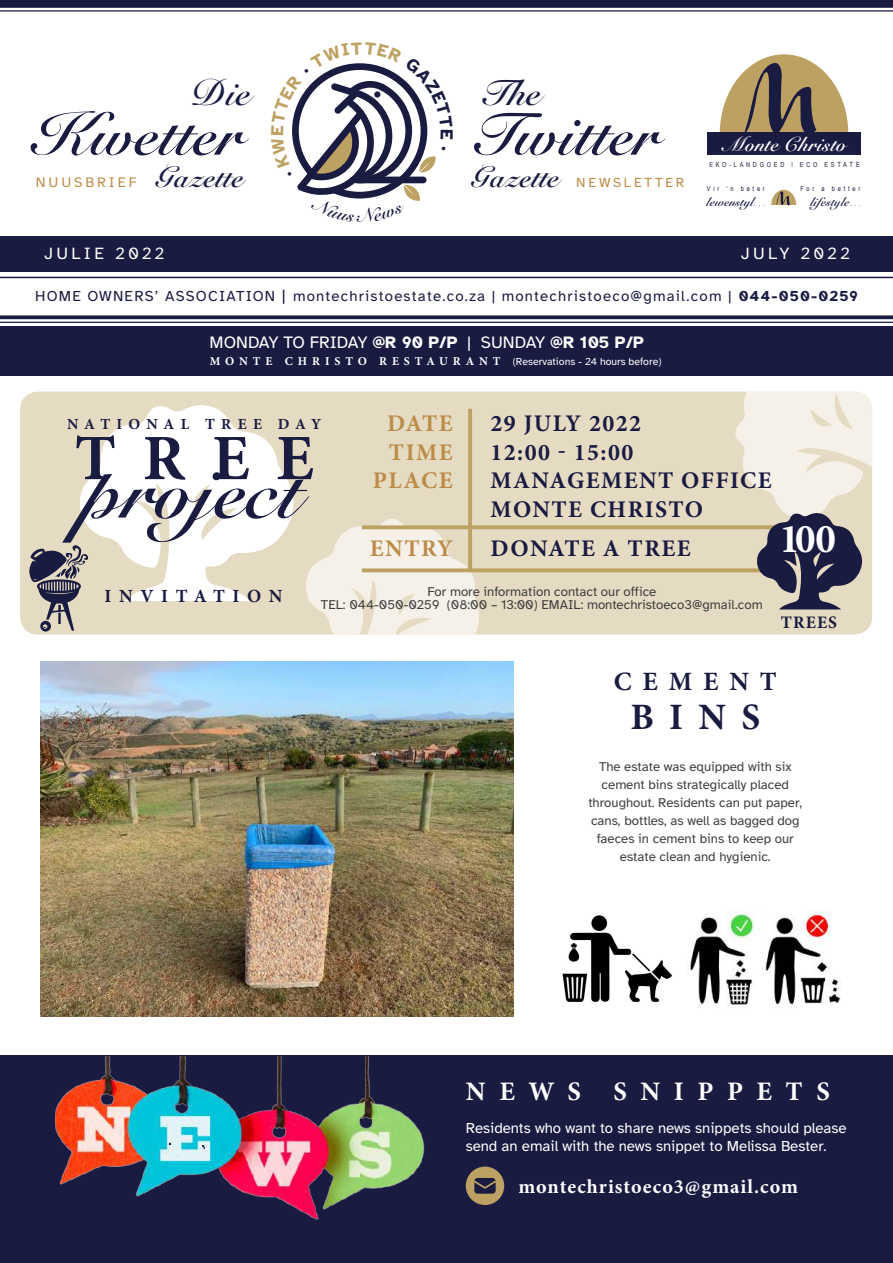
<style>
.page{position:relative;width:893px;height:1263px;background:#fff}
.page>*{position:absolute;margin:0;border:0;box-sizing:border-box;transform-origin:0 0}
.t1{font:700 88.65px "OPTI Sicilia";letter-spacing:.01em;color:#191b41}
.t2{font:700 68.1px "OPTI Sicilia";letter-spacing:.01em;color:#191b41}
.t3{font:700 64.8px "Minion Pro";color:#191b41}
.t4{font:700 41.1px "Minion Pro";color:#fff}
.t5{font:700 40.95px "OPTI Sicilia";letter-spacing:.01em;color:#191b41}
.t6{font:700 37.2px "Minion Pro";color:#191b41}
.t7{font:700 32.55px "OPTI Sicilia";letter-spacing:.01em;color:#191b41}
.t8{font:700 26.7px "Minion Pro";letter-spacing:.51em;color:#fff}
.t9{font:700 26.4px "Minion Pro";letter-spacing:.41em;color:#191b41}
.t10{font:700 23.85px/28.7px "Minion Pro";letter-spacing:.06em;color:#191b41}
.t11{font:700 23.85px/28.7px "Minion Pro";letter-spacing:.06em;color:#bd8c48;text-align:right}
.t12{font:700 22.8px "OPTI Sicilia";letter-spacing:.01em;color:#fff}
.t13{font:700 20.1px "Minion Pro";letter-spacing:.05em;color:#fff}
.t14{font:700 18.6px "Minion Pro";letter-spacing:.41em;color:#191b41}
.t15{font:700 17.55px "Minion Pro";letter-spacing:.06em;color:#191b41}
.t16{font:17.1px "Atkinson Hyperlegible";color:#fff}
.t17{font:16.95px "Atkinson Hyperlegible";letter-spacing:.2em;color:#fff}
.t18{font:700 15.45px "Minion Pro";letter-spacing:.4em;color:#191b41}
.t19{font:15px/18px "Atkinson Hyperlegible";color:#fff}
.t20{font:15px "Atkinson Hyperlegible";letter-spacing:.08em;color:#191b41}
.t21{font:700 14.25px "OPTI Sicilia";letter-spacing:.01em;color:#191b41}
.t22{font:14.25px "Atkinson Hyperlegible";letter-spacing:.2em;color:#bd8c48}
.t23{font:13.65px "Atkinson Hyperlegible";letter-spacing:.2em;color:#bd8c48}
.t24{font:13.2px/18px "Atkinson Hyperlegible";color:#3e3e3f;text-align:center}
.t25{font:10.5px "Atkinson Hyperlegible";color:#fff}
.t26{font:6.9px "Arial Narrow";letter-spacing:.4em;color:#191b41}
.t27{font:6.75px "Arial Narrow";letter-spacing:.4em;color:#191b41}
.s1{font-family:"Avenir"}
.s2{font-size:7.05px}
.s3{font-family:"Arial Narrow";font-weight:400;font-size:6.9px}
.s4{font-size:16.95px}
.s5{font-weight:700}
.s6{font-family:"Minion Pro";font-weight:700;font-size:12px}
</style>
<div class="page">
<hr style="left:0;top:277px;width:893px;height:1px;background:#191b41">
<svg style="left:0;top:315px;width:893px;height:4px;background:#323355"></svg>
<hr style="left:0;top:322px;width:893px;height:1px;background:#191b41">
<svg style="left:0;top:6px;width:893px;height:2px;background:#303254"></svg>
<hr style="left:0;top:10px;width:893px;height:2px;background:#191b41">
<div style="left:0;top:0;width:893px;height:6px;background:#191b41"></div>
<div style="left:0;top:236px;width:893px;height:36px;background:#191b41"></div>
<div style="left:707px;top:133px;width:154px;height:22px;background:#191b41"></div>
<svg style="left:720px;top:54px;width:128px;height:79px"></svg>
<svg style="left:771px;top:190px;width:25px;height:16px"></svg>
<div style="left:0;top:326px;width:893px;height:50px;background:#191b41"></div>
<div style="left:20px;top:392px;width:852px;height:242px;background:#e5dac2;border-radius:18px"></div>
<svg style="left:306px;top:518px;width:176px;height:116px"></svg>
<svg style="left:468px;top:409px;width:4px;height:159px"></svg>
<svg style="left:362px;top:525px;width:371px;height:4px"></svg>
<svg style="left:362px;top:568px;width:371px;height:4px"></svg>
<svg style="left:733px;top:392px;width:139px;height:217px"></svg>
<svg style="left:28px;top:405px;width:266px;height:227px"></svg>
<img style="left:40px;top:662px;width:473px;height:354px">
<img style="left:690px;top:910px;width:151px;height:96px">
<img style="left:562px;top:915px;width:110px;height:87px">
<div style="left:0;top:1055px;width:893px;height:208px;background:#191b41"></div>
<div style="left:466px;top:1166px;width:38px;height:39px;background:#bda162;border-radius:50%"></div>
<svg style="left:474px;top:1178px;width:22px;height:16px"></svg>
<img style="left:55px;top:1056px;width:370px;height:164px">
<svg style="left:292px;top:63px;width:144px;height:138px"></svg>
<h3 class="t5" style="left:192px;top:70px;width:61px">Die</h3>
<h2 class="t2" style="left:27px;top:97px;width:219px">Kwetter</h2>
<h3 class="t5" style="left:480px;top:70px;width:63px">The</h3>
<h2 class="t2" style="left:471px;top:97px;width:191px">Twitter</h2>
<p class="t22" style="left:36px;top:174px;width:102px">NUUSBRIEF</p>
<h3 class="t7" style="left:155px;top:159px;width:91px">Gazette</h3>
<h3 class="t7" style="left:471px;top:159px;width:91px">Gazette</h3>
<p class="t23" style="left:576px;top:175px;width:109px">NEWSLETTER</p>
<h3 class="t12" style="left:721px;top:131px;width:127px">Monte Christo</h3>
<p class="t27" style="left:709px;top:160px;width:152px">EKO-LANDGOED <span class="s1">|</span> ECO ES<span class="s2">TATE</span></p>
<p class="t26" style="left:707px;top:184px;width:59px">Vir ‘n beter</p>
<p class="t21" style="left:707px;top:194px;width:59px">lewenstyl<span class="s3">. . .</span></p>
<p class="t26" style="left:800px;top:184px;width:61px">For a better</p>
<p class="t21" style="left:811px;top:194px;width:51px">lifestyle<span class="s3">. . .</span></p>
<p class="t17" style="left:44px;top:244px;width:121px">JULIE 2022</p>
<p class="t17" style="left:741px;top:244px;width:110px">JULY 2022</p>
<p class="t20" style="left:35px;top:288px;width:824px">HOME OWNERS’ ASSOCIATION <span class="s4">|</span> montechristoestate.co.za | montechristoeco@gmail.com | <span class="s5">044-050-0259</span></p>
<p class="t16" style="left:210px;top:333px;width:436px">MONDAY TO FRIDAY <span class="s5">@R 90 P/P</span> | SUNDAY <span class="s5">@R 105 P/P</span></p>
<p class="t25" style="left:210px;top:355px;width:453px"><span class="s6">M O N T E C H R I S T O R E S T A U R A N T</span> (Reservations - 24 hours before)</p>
<p class="t18" style="left:67px;top:414px;width:255px">NATIONAL TREE DAY</p>
<h3 class="t3" style="left:75px;top:413px;width:241px">TREE</h3>
<h1 class="t1" style="left:86px;top:443px;width:218px">project</h1>
<h3 class="t11" style="left:373px;top:409px;width:81px">DATE<br>TIME<br>PLACE</h3>
<h3 class="t11" style="left:370px;top:533px;width:84px">ENTRY</h3>
<h3 class="t10" style="left:491px;top:409px;width:283px">29 JULY 2022<br>12:00 - 15:00<br>MANAGEMENT OFFICE<br>MONTE CHRISTO</h3>
<h3 class="t10" style="left:491px;top:533px;width:202px">DONATE A TREE</h3>
<h3 class="t4" style="left:779px;top:510px;width:58px">100</h3>
<h3 class="t14" style="left:104px;top:583px;width:180px">INVITATION</h3>
<p class="t24" style="left:321px;top:585px;width:443px;line-height:13.5px">For more information contact our office<br>TEL: 044-050-0259 (08:00 – 13:00) EMAIL: montechristoeco3@gmail.com</p>
<h3 class="t15" style="left:781px;top:610px;width:58px">TREES</h3>
<h3 class="t9" style="left:614px;top:663px;width:164px">CEMENT</h3>
<h3 class="t6" style="left:630px;top:691px;width:131px">BINS</h3>
<p class="t24" style="left:588px;top:758px;width:215px">The estate was equipped with six cement bins strategically placed throughout. Residents can put paper, cans, bottles, as well as bagged dog faeces in cement bins to keep our estate clean and hygienic.</p>
<h3 class="t8" style="left:466px;top:1073px;width:366px">NEWS SNIPPETS</h3>
<p class="t19" style="left:466px;top:1119px;width:382px">Residents who want to share news snippets should please send an email with the news snippet to Melissa Bester.</p>
<h3 class="t13" style="left:518px;top:1172px;width:281px">montechristoeco3@gmail.com</h3>
</div>
